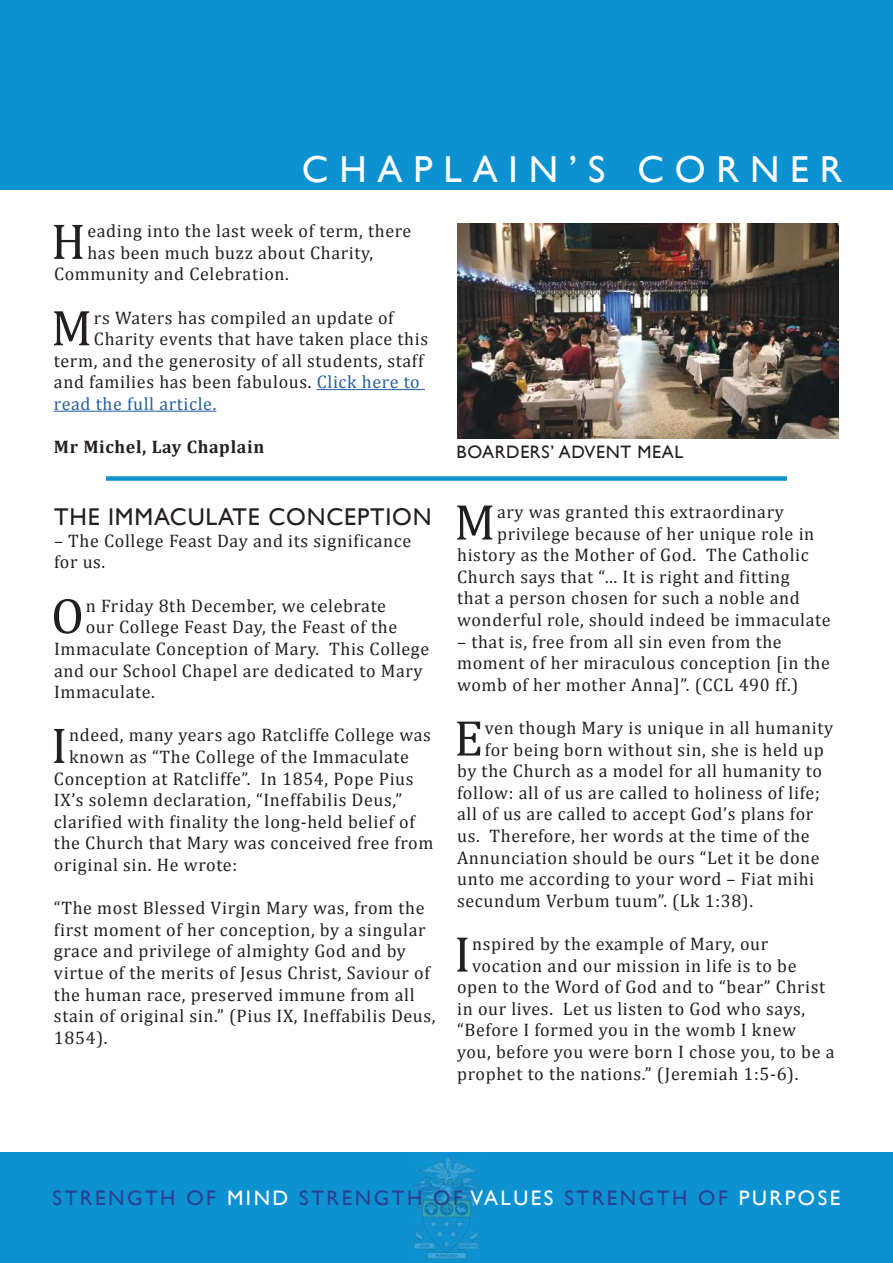
<style>
.page{position:relative;width:893px;height:1263px;background:#fff}
.page>*{position:absolute;margin:0;border:0;box-sizing:border-box;transform-origin:0 0}
.t1{font:50.85px "Cambria";color:#241f1f}
.t2{font:37.5px "Gill Sans";letter-spacing:.29em;color:#fff}
.t3{font:24.3px "Gill Sans";letter-spacing:.035em;color:#241f1f}
.t4{font:21px "Gill Sans";letter-spacing:.12em;color:#2a3f91}
.t5{font:18.15px/21.6px "Cambria";letter-spacing:.035em;color:#241f1f}
.t6{font:700 18.15px "Cambria";letter-spacing:.035em;color:#241f1f}
.t7{font:18.15px "Cambria";letter-spacing:.035em;color:#255fa0}
.t8{font:18px "Gill Sans";letter-spacing:.035em;color:#241f1f}
.s1{color:#255fa0}
.s2{color:#fff}
</style>
<div class="page">
<div style="left:0;top:0;width:893px;height:189px;background:#0d92d1"></div>
<hr style="left:317px;top:389px;width:108px;height:1px;background:#255fa0">
<hr style="left:54px;top:411px;width:162px;height:1px;background:#255fa0">
<div style="left:0;top:1152px;width:893px;height:111px;background:#0d92d1"></div>
<img style="left:412px;top:1156px;width:68px;height:103px">
<div style="left:106px;top:476px;width:681px;height:5px;background:#0d92d1"></div>
<img style="left:457px;top:223px;width:382px;height:215px">
<h2 class="t2" style="left:302px;top:147px;width:542px">CHAPLAIN’S CORNER</h2>
<h1 class="t1" style="left:51px;top:212px;width:36px">H</h1>
<p class="t5" style="left:87px;top:220px;width:325px">eading into the last week of term, there</p>
<p class="t5" style="left:87px;top:242px;width:287px">has been much buzz about Charity,</p>
<p class="t5" style="left:54px;top:263px;width:236px">Community and Celebration.</p>
<h1 class="t1" style="left:51px;top:298px;width:43px">M</h1>
<p class="t5" style="left:94px;top:307px;width:301px">rs Waters has compiled an update of</p>
<p class="t5" style="left:94px;top:328px;width:336px">Charity events that have taken place this</p>
<p class="t5" style="left:54px;top:350px;width:371px">term, and the generosity of all students, staff</p>
<p class="t5" style="left:54px;top:371px;width:367px">and families has been fabulous. <span class="s1">Click here to</span></p>
<p class="t7" style="left:54px;top:393px;width:164px">read the full article.</p>
<p class="t6" style="left:54px;top:434px;width:212px">Mr Michel, Lay Chaplain</p>
<h3 class="t3" style="left:54px;top:503px;width:379px">THE IMMACULATE CONCEPTION</h3>
<p class="t5" style="left:54px;top:530px;width:359px">– The College Feast Day and its significance for us.</p>
<h1 class="t1" style="left:51px;top:586px;width:34px">O</h1>
<p class="t5" style="left:86px;top:595px;width:302px">n Friday 8th December, we celebrate</p>
<p class="t5" style="left:86px;top:616px;width:313px">our College Feast Day, the Feast of the</p>
<p class="t5" style="left:54px;top:638px;width:377px">Immaculate Conception of Mary. This College</p>
<p class="t5" style="left:54px;top:659px;width:370px">and our School Chapel are dedicated to Mary</p>
<p class="t5" style="left:54px;top:681px;width:102px">Immaculate.</p>
<h1 class="t1" style="left:51px;top:716px;width:18px">I</h1>
<p class="t5" style="left:69px;top:724px;width:363px">ndeed, many years ago Ratcliffe College was</p>
<p class="t5" style="left:69px;top:746px;width:341px">known as “The College of the Immaculate</p>
<p class="t5" style="left:54px;top:767px;width:361px">Conception at Ratcliffe”. In 1854, Pope Pius</p>
<p class="t5" style="left:54px;top:789px;width:350px">IX’s solemn declaration, “Ineffabilis Deus,”</p>
<p class="t5" style="left:54px;top:811px;width:362px">clarified with finality the long-held belief of</p>
<p class="t5" style="left:54px;top:832px;width:381px">the Church that Mary was conceived free from</p>
<p class="t5" style="left:54px;top:854px;width:185px">original sin. He wrote:</p>
<p class="t5" style="left:54px;top:897px;width:383px">“The most Blessed Virgin Mary was, from the first moment of her conception, by a singular grace and privilege of almighty God and by virtue of the merits of Jesus Christ, Saviour of the human race, preserved immune from all stain of original sin.” (Pius IX, Ineffabilis Deus, 1854).</p>
<p class="t8" style="left:457px;top:442px;width:228px">BOARDERs’ ADVENT MEAL</p>
<h1 class="t1" style="left:454px;top:492px;width:43px">M</h1>
<p class="t5" style="left:497px;top:501px;width:288px">ary was granted this extraordinary</p>
<p class="t5" style="left:497px;top:522px;width:319px">privilege because of her unique role in</p>
<p class="t5" style="left:457px;top:544px;width:353px">history as the Mother of God. The Catholic</p>
<p class="t5" style="left:457px;top:566px;width:334px">Church says that “… It is right and fitting</p>
<p class="t5" style="left:457px;top:587px;width:344px">that a person chosen for such a noble and</p>
<p class="t5" style="left:457px;top:609px;width:375px">wonderful role, should indeed be immaculate</p>
<p class="t5" style="left:457px;top:630px;width:374px">– that is, free from all sin even from the moment of her miraculous conception [in the womb of her mother Anna]”. (CCL 490 ff.)</p>
<h1 class="t1" style="left:454px;top:708px;width:30px">E</h1>
<p class="t5" style="left:485px;top:717px;width:350px">ven though Mary is unique in all humanity</p>
<p class="t5" style="left:485px;top:738px;width:340px">for being born without sin, she is held up</p>
<p class="t5" style="left:457px;top:760px;width:366px">by the Church as a model for all humanity to</p>
<p class="t5" style="left:457px;top:782px;width:364px">follow: all of us are called to holiness of life;</p>
<p class="t5" style="left:457px;top:803px;width:358px">all of us are called to accept God’s plans for</p>
<p class="t5" style="left:457px;top:825px;width:354px">us. Therefore, her words at the time of the</p>
<p class="t5" style="left:457px;top:846px;width:364px">Annunciation should be ours “Let it be done</p>
<p class="t5" style="left:457px;top:868px;width:359px">unto me according to your word – Fiat mihi</p>
<p class="t5" style="left:457px;top:890px;width:298px">secundum Verbum tuum”. (Lk 1:38).</p>
<h1 class="t1" style="left:454px;top:924px;width:18px">I</h1>
<p class="t5" style="left:472px;top:933px;width:297px">nspired by the example of Mary, our</p>
<p class="t5" style="left:472px;top:954px;width:326px">vocation and our mission in life is to be</p>
<p class="t5" style="left:457px;top:976px;width:370px">open to the Word of God and to “bear” Christ</p>
<p class="t5" style="left:457px;top:998px;width:350px">in our lives. Let us listen to God who says,</p>
<p class="t5" style="left:457px;top:1019px;width:340px">“Before I formed you in the womb I knew</p>
<p class="t5" style="left:457px;top:1041px;width:379px">you, before you were born I chose you, to be a</p>
<p class="t5" style="left:457px;top:1062px;width:343px">prophet to the nations.” (Jeremiah 1:5-6).</p>
<p class="t4" style="left:53px;top:1185px;width:789px">STRENGTH OF <span class="s2">MIND</span> STRENGTH OF <span class="s2">VALUES</span> STRENGTH OF <span class="s2">PURPOSE</span></p>
</div>
